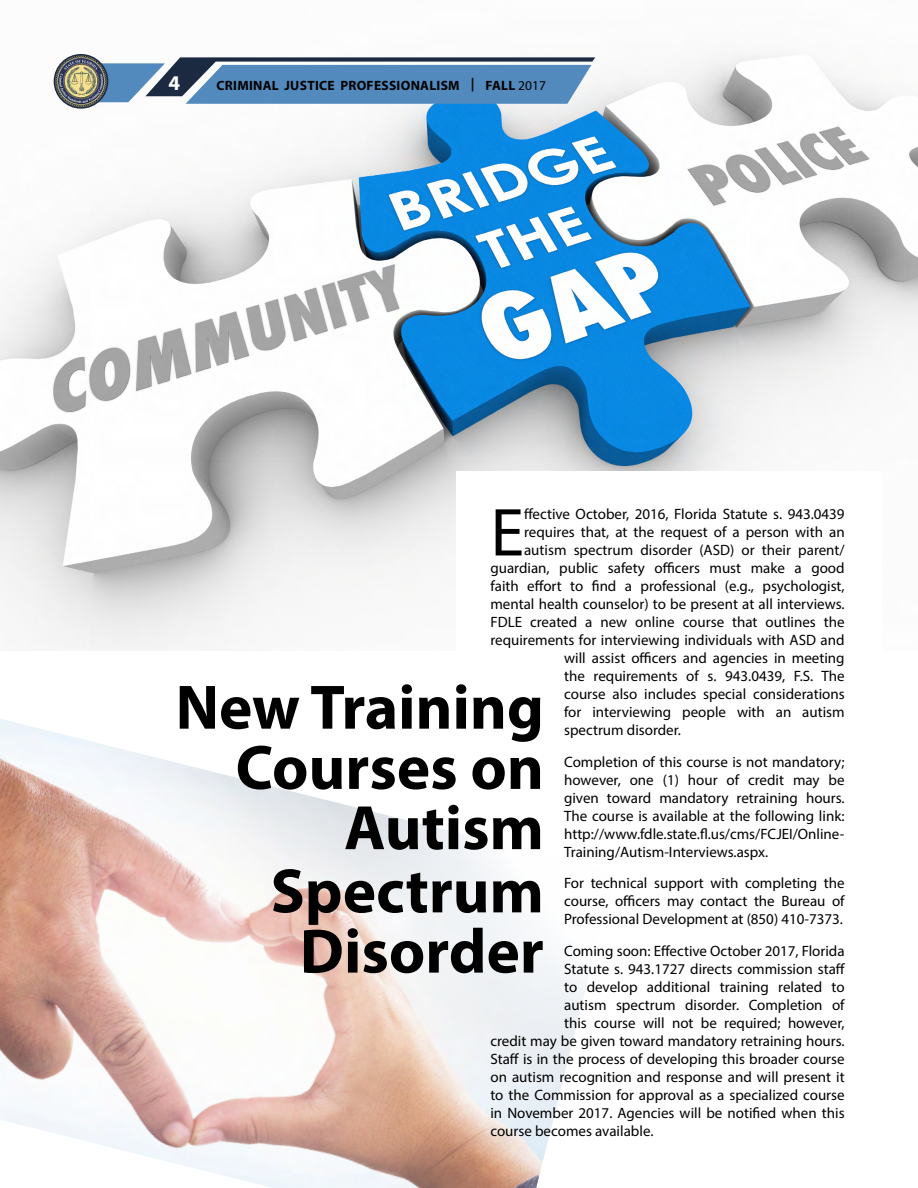
<style>
.page{position:relative;width:918px;height:1188px;background:#fff}
.page>*{position:absolute;margin:0;border:0;box-sizing:border-box;transform-origin:0 0}
.t1{font:68.4px "Myriad Pro";color:#010000}
.t2{font:700 63.15px/61.1px "Myriad Pro";color:#000;text-align:right}
.t3{font:700 21px "Myriad Pro";color:#fff}
.t4{font:15px/18px "Myriad Pro";color:#010000;text-align:justify}
.t5{font:700 13.5px "Myriad Pro";letter-spacing:.02em;color:#000}
.s1{font-weight:400}
</style>
<div class="page">
<img style="left:0;top:53px;width:918px;height:597px">
<div style="left:456px;top:472px;width:426px;height:716px;background:#fff"></div>
<svg style="left:93px;top:57px;width:502px;height:47px;background:#668fb6"></svg>
<img style="left:54px;top:55px;width:54px;height:53px;border-radius:27px">
<div style="left:54px;top:54px;width:54px;height:55px;border:2px solid #1c2a41;border-radius:50%"></div>
<img style="left:0;top:719px;width:586px;height:469px">
<h3 class="t3" style="left:168px;top:69px;width:13px">4</h3>
<p class="t5" style="left:217px;top:76px;width:331px">CRIMINAL JUSTICE PROFESSIONALISM | FALL <span class="s1">2017</span></p>
<h1 class="t1" style="left:490px;top:490px;width:35px">E</h1>
<p class="t4" style="left:524px;top:505px;width:322px">ffective October, 2016, Florida Statute s. 943.0439</p>
<p class="t4" style="left:524px;top:523px;width:322px">requires that, at the request of a person with an</p>
<p class="t4" style="left:524px;top:541px;width:322px">autism spectrum disorder (ASD) or their parent/</p>
<p class="t4" style="left:490px;top:559px;width:356px">guardian, public safety officers must make a good</p>
<p class="t4" style="left:490px;top:577px;width:356px">faith effort to find a professional (e.g., psychologist,</p>
<p class="t4" style="left:490px;top:595px;width:356px">mental health counselor) to be present at all interviews.</p>
<p class="t4" style="left:490px;top:613px;width:356px">FDLE created a new online course that outlines the</p>
<p class="t4" style="left:490px;top:631px;width:356px">requirements for interviewing individuals with ASD and</p>
<p class="t4" style="left:564px;top:649px;width:282px">will assist officers and agencies in meeting</p>
<p class="t4" style="left:564px;top:667px;width:282px">the requirements of s. 943.0439, F.S. The</p>
<p class="t4" style="left:564px;top:685px;width:282px">course also includes special considerations</p>
<p class="t4" style="left:564px;top:703px;width:282px">for interviewing people with an autism</p>
<p class="t4" style="left:564px;top:721px;width:118px">spectrum disorder.</p>
<p class="t4" style="left:564px;top:753px;width:282px">Completion of this course is not mandatory; however, one (1) hour of credit may be given toward mandatory retraining hours.<br>The course is available at the following link: http://www.fdle.state.fl.us/cms/FCJEI/Online-Training/Autism-Interviews.aspx.</p>
<p class="t4" style="left:564px;top:874px;width:282px">For technical support with completing the course, officers may contact the Bureau of Professional Development at (850) 410-7373.</p>
<p class="t4" style="left:564px;top:942px;width:282px">Coming soon: Effective October 2017, Florida</p>
<p class="t4" style="left:564px;top:960px;width:283px">Statute s. 943.1727 directs commission staff</p>
<p class="t4" style="left:564px;top:978px;width:282px">to develop additional training related to</p>
<p class="t4" style="left:564px;top:996px;width:282px">autism spectrum disorder. Completion of</p>
<p class="t4" style="left:564px;top:1014px;width:282px">this course will not be required; however,</p>
<p class="t4" style="left:490px;top:1032px;width:356px">credit may be given toward mandatory retraining hours.</p>
<p class="t4" style="left:490px;top:1050px;width:356px">Staff is in the process of developing this broader course</p>
<p class="t4" style="left:490px;top:1068px;width:356px">on autism recognition and response and will present it</p>
<p class="t4" style="left:490px;top:1086px;width:356px">to the Commission for approval as a specialized course</p>
<p class="t4" style="left:490px;top:1104px;width:356px">in November 2017. Agencies will be notified when this</p>
<p class="t4" style="left:490px;top:1122px;width:165px">course becomes available.</p>
<h2 class="t2" style="left:176px;top:675px;width:370px">New Training<br>Courses on<br>Autism<br>Spectrum<br>Disorder</h2>
</div>
